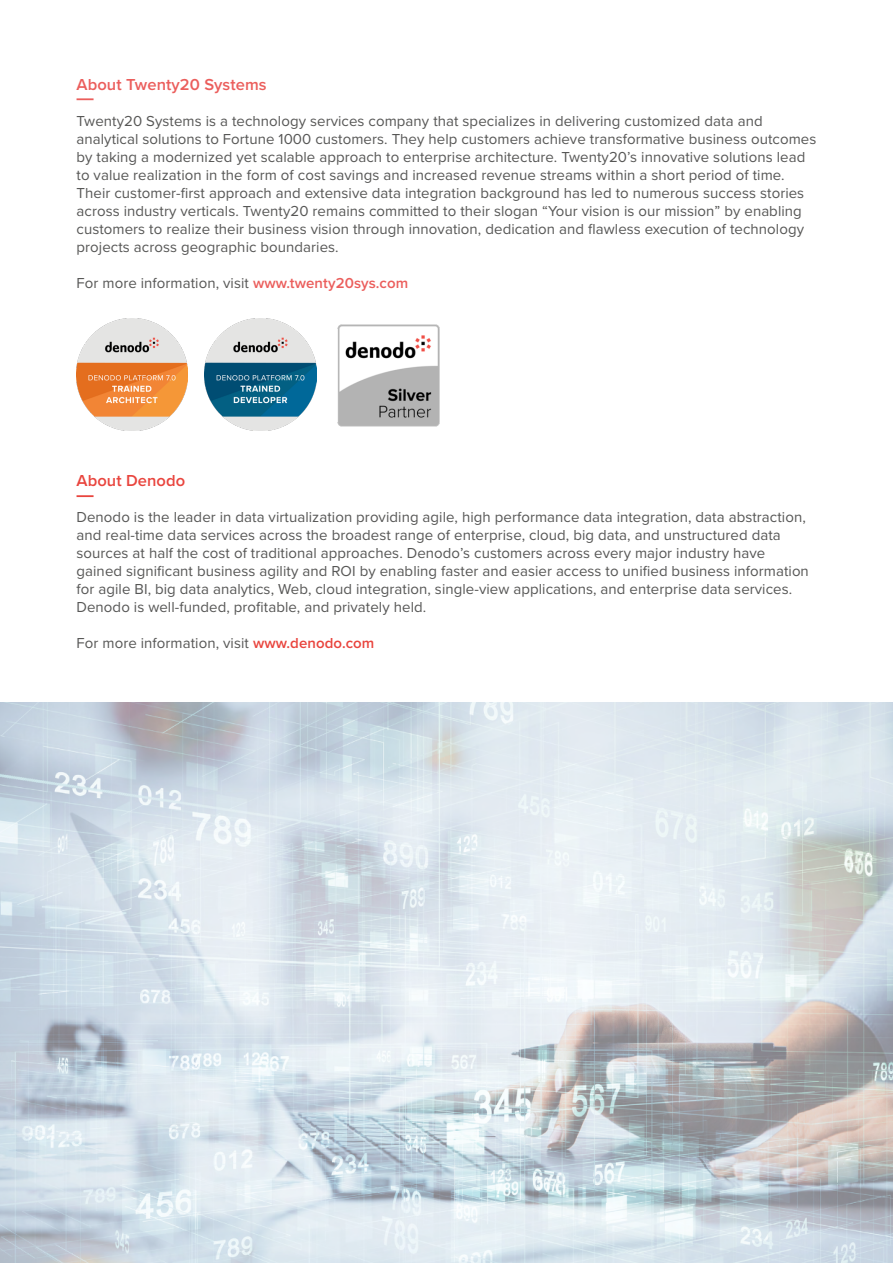
<style>
.page{position:relative;width:893px;height:1263px;background:#fff}
.page>*{position:absolute;margin:0;border:0;box-sizing:border-box;transform-origin:0 0}
.t1{font:600 16.5px "Proxima Nova";letter-spacing:.005em;color:#eb5e5c}
.t2{font:600 16.5px "Proxima Nova";letter-spacing:.005em;color:#e9453e}
.t3{font:15px/18px "Proxima Nova";letter-spacing:.005em;color:#575756}
.s1{font-weight:600;color:#eb5e5c}
.s2{font-weight:600;color:#e9453e}
</style>
<div class="page">
<img style="left:76px;top:319px;width:112px;height:111px">
<img style="left:205px;top:319px;width:111px;height:111px">
<img style="left:337px;top:324px;width:103px;height:103px">
<svg style="left:77px;top:98px;width:17px;height:2px"></svg>
<svg style="left:77px;top:495px;width:17px;height:2px"></svg>
<img style="left:0;top:702px;width:893px;height:561px">
<p class="t1" style="left:77px;top:72px;width:192px">About Twenty20 Systems</p>
<p class="t3" style="left:77px;top:111px;width:741px">Twenty20 Systems is a technology services company that specializes in delivering customized data and analytical solutions to Fortune 1000 customers. They help customers achieve transformative business outcomes by taking a modernized yet scalable approach to enterprise architecture. Twenty20’s innovative solutions lead to value realization in the form of cost savings and increased revenue streams within a short period of time.<br>Their customer-first approach and extensive data integration background has led to numerous success stories across industry verticals. Twenty20 remains committed to their slogan “Your vision is our mission” by enabling customers to realize their business vision through innovation, dedication and flawless execution of technology projects across geographic boundaries.</p>
<p class="t3" style="left:77px;top:273px;width:333px">For more information, visit <span class="s1">www.twenty20sys.com</span></p>
<p class="t2" style="left:77px;top:468px;width:110px">About Denodo</p>
<p class="t3" style="left:77px;top:507px;width:734px">Denodo is the leader in data virtualization providing agile, high performance data integration, data abstraction, and real-time data services across the broadest range of enterprise, cloud, big data, and unstructured data sources at half the cost of traditional approaches. Denodo’s customers across every major industry have gained significant business agility and ROI by enabling faster and easier access to unified business information for agile BI, big data analytics, Web, cloud integration, single-view applications, and enterprise data services.<br>Denodo is well-funded, profitable, and privately held.</p>
<p class="t3" style="left:77px;top:633px;width:299px">For more information, visit <span class="s2">www.denodo.com</span></p>
</div>
